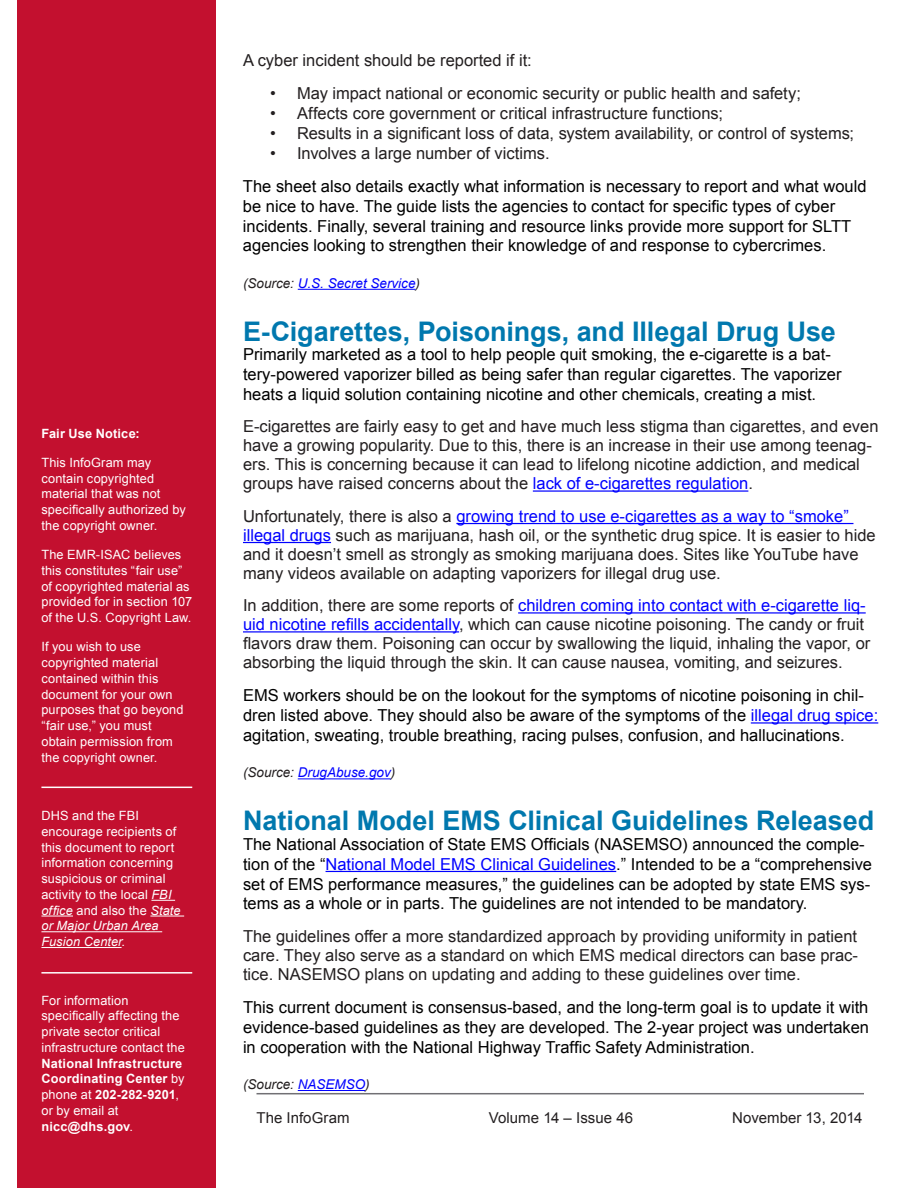
<style>
.page{position:relative;width:918px;height:1188px;background:#fff}
.page>*{position:absolute;margin:0;border:0;box-sizing:border-box;transform-origin:0 0}
.Subhead{font:700 27px "Arial";color:#0078ae}
.t1{font:16.5px/19px "Arial";color:#231f20}
.Last_Paragraph{font:16.5px/19.8px "Arial";color:#000}
.First_Paragraph{font:16.5px/19.8px "Arial";color:#000}
.t2{font:15px "Arial";color:#231f20}
.Source{font:italic 13.5px "Arial";color:#00f}
.Source-2{font:italic 13.5px "Arial";color:#231f20}
.t3{font:12.75px/15.8px "Arial";letter-spacing:.01em;color:#fff}
.t4{font:italic 12.75px/15.8px "Arial";letter-spacing:.01em;color:#fff}
.t5{font:700 12.75px "Arial";letter-spacing:.015em;color:#fff}
.s1{font-style:italic}
.s2{font-style:normal}
.s3{font-weight:700}
.s4{color:#231f20}
.s5{color:#00f}
</style>
<div class="page">
<div style="left:18px;top:0;width:198px;height:1188px;background:#c3102f"></div>
<hr style="left:256px;top:1093px;width:608px;height:1px;background:#717074">
<svg style="left:151px;top:900px;width:24px;height:1px"></svg>
<hr style="left:41px;top:916px;width:32px;height:1px;background:#fff">
<hr style="left:150px;top:916px;width:34px;height:1px;background:#fff">
<hr style="left:41px;top:931px;width:121px;height:1px;background:#fff">
<hr style="left:41px;top:947px;width:81px;height:1px;background:#fff">
<hr style="left:41px;top:787px;width:151px;height:1px;background:#fff">
<hr style="left:41px;top:972px;width:151px;height:2px;background:#fff">
<hr style="left:298px;top:289px;width:118px;height:1px;background:#00f">
<hr style="left:533px;top:490px;width:215px;height:2px;background:#00f">
<hr style="left:456px;top:523px;width:397px;height:1px;background:#00f">
<hr style="left:243px;top:542px;width:88px;height:1px;background:#00f">
<hr style="left:518px;top:612px;width:348px;height:2px;background:#00f">
<hr style="left:243px;top:631px;width:216px;height:2px;background:#00f">
<hr style="left:751px;top:722px;width:127px;height:2px;background:#00f">
<hr style="left:298px;top:778px;width:93px;height:1px;background:#00f">
<hr style="left:326px;top:871px;width:290px;height:1px;background:#00f">
<hr style="left:298px;top:1090px;width:67px;height:1px;background:#00f">
<p class="t5" style="left:41px;top:425px;width:100px">Fair Use Notice:</p>
<p class="t3" style="left:41px;top:455px;width:146px">This InfoGram may contain copyrighted material that was not specifically authorized by the copyright owner.</p>
<p class="t3" style="left:41px;top:547px;width:152px">The EMR-ISAC believes this constitutes “fair use” of copyrighted material as provided for in section 107 of the U.S. Copyright Law.</p>
<p class="t3" style="left:41px;top:639px;width:144px">If you wish to use copyrighted material contained within this document for your own purposes that go beyond “fair use,” you must obtain permission from the copyright owner.</p>
<p class="t3" style="left:41px;top:808px;width:136px">DHS and the FBI encourage recipients of this document to report information concerning suspicious or criminal activity to the local <span class="s1">FBI</span></p>
<p class="t4" style="left:41px;top:902px;width:141px">office <span class="s2">and also the</span> State or Major Urban Area<br>Fusion Center<span class="s2">.</span></p>
<p class="t3" style="left:41px;top:992px;width:145px">For information specifically affecting the private sector critical infrastructure contact the<br><span class="s3">National Infrastructure<br>Coordinating Center</span> by phone at <span class="s3">202-282-9201</span>, or by email at <span class="s3">nicc@dhs.gov</span>.</p>
<p class="t1" style="left:243px;top:51px;width:290px">A cyber incident should be reported if it:</p>
<p class="t1" style="left:270px;top:84px;width:533px">• May impact national or economic security or public health and safety;</p>
<p class="t1" style="left:270px;top:104px;width:455px">• Affects core government or critical infrastructure functions;</p>
<p class="t1" style="left:270px;top:124px;width:586px">• Results in a significant loss of data, system availability, or control of systems;</p>
<p class="t1" style="left:270px;top:144px;width:281px">• Involves a large number of victims.</p>
<p class="Last_Paragraph" style="left:243px;top:176px;width:625px">The sheet also details exactly what information is necessary to report and what would be nice to have. The guide lists the agencies to contact for specific types of cyber incidents. Finally, several training and resource links provide more support for SLTT agencies looking to strengthen their knowledge of and response to cybercrimes.</p>
<p class="Source" style="left:243px;top:274px;width:179px"><span class="s4">(Source:</span> U.S. Secret Service<span class="s4">)</span></p>
<h2 class="Subhead" style="left:243px;top:313px;width:594px">E-Cigarettes, Poisonings, and Illegal Drug Use</h2>
<p class="First_Paragraph" style="left:243px;top:345px;width:600px">Primarily marketed as a tool to help people quit smoking, the e-cigarette is a bat&shy;tery-powered vaporizer billed as being safer than regular cigarettes. The vaporizer heats a liquid solution containing nicotine and other chemicals, creating a mist.</p>
<p class="t1" style="left:243px;top:417px;width:637px">E-cigarettes are fairly easy to get and have much less stigma than cigarettes, and even have a growing popularity. Due to this, there is an increase in their use among teenag&shy;ers. This is concerning because it can lead to lifelong nicotine addiction, and medical groups have raised concerns about the <span class="s5">lack of e-cigarettes regulation</span>.</p>
<p class="t1" style="left:243px;top:507px;width:634px">Unfortunately, there is also a <span class="s5">growing trend to use e-cigarettes as a way to “smoke” illegal drugs</span> such as marijuana, hash oil, or the synthetic drug spice. It is easier to hide and it doesn’t smell as strongly as smoking marijuana does. Sites like YouTube have many videos available on adapting vaporizers for illegal drug use.</p>
<p class="t1" style="left:243px;top:596px;width:629px">In addition, there are some reports of <span class="s5">children coming into contact with e-cigarette liq&shy;uid nicotine refills accidentally</span>, which can cause nicotine poisoning. The candy or fruit flavors draw them. Poisoning can occur by swallowing the liquid, inhaling the vapor, or absorbing the liquid through the skin. It can cause nausea, vomiting, and seizures.</p>
<p class="Last_Paragraph" style="left:243px;top:686px;width:637px">EMS workers should be on the lookout for the symptoms of nicotine poisoning in chil&shy;dren listed above. They should also be aware of the symptoms of the <span class="s5">illegal drug spice: </span>agitation, sweating, trouble breathing, racing pulses, confusion, and hallucinations.</p>
<p class="Source" style="left:243px;top:764px;width:154px"><span class="s4">(Source:</span> DrugAbuse.gov<span class="s4">)</span></p>
<h2 class="Subhead" style="left:243px;top:803px;width:633px">National Model EMS Clinical Guidelines Released</h2>
<p class="First_Paragraph" style="left:243px;top:834px;width:631px">The National Association of State EMS Officials (NASEMSO) announced the comple&shy;tion of the “<span class="s5">National Model EMS Clinical Guidelines</span>.” Intended to be a “comprehensive set of EMS performance measures,” the guidelines can be adopted by state EMS sys&shy;tems as a whole or in parts. The guidelines are not intended to be mandatory.</p>
<p class="t1" style="left:243px;top:927px;width:617px;text-align:justify">The guidelines offer a more standardized approach by providing uniformity in patient care. They also serve as a standard on which EMS medical directors can base prac&shy;tice. NASEMSO plans on updating and adding to these guidelines over time.</p>
<p class="Last_Paragraph" style="left:243px;top:998px;width:628px;text-align:justify">This current document is consensus-based, and the long-term goal is to update it with evidence-based guidelines as they are developed. The 2-year project was undertaken in cooperation with the National Highway Traffic Safety Administration.</p>
<p class="Source-2" style="left:243px;top:1076px;width:128px">(Source: <span class="s5">NASEMSO</span>)</p>
<p class="t2" style="left:256px;top:1108px;width:95px">The InfoGram</p>
<p class="t2" style="left:489px;top:1108px;width:146px">Volume 14 – Issue 46</p>
<p class="t2" style="left:732px;top:1108px;width:132px">November 13, 2014</p>
</div>
